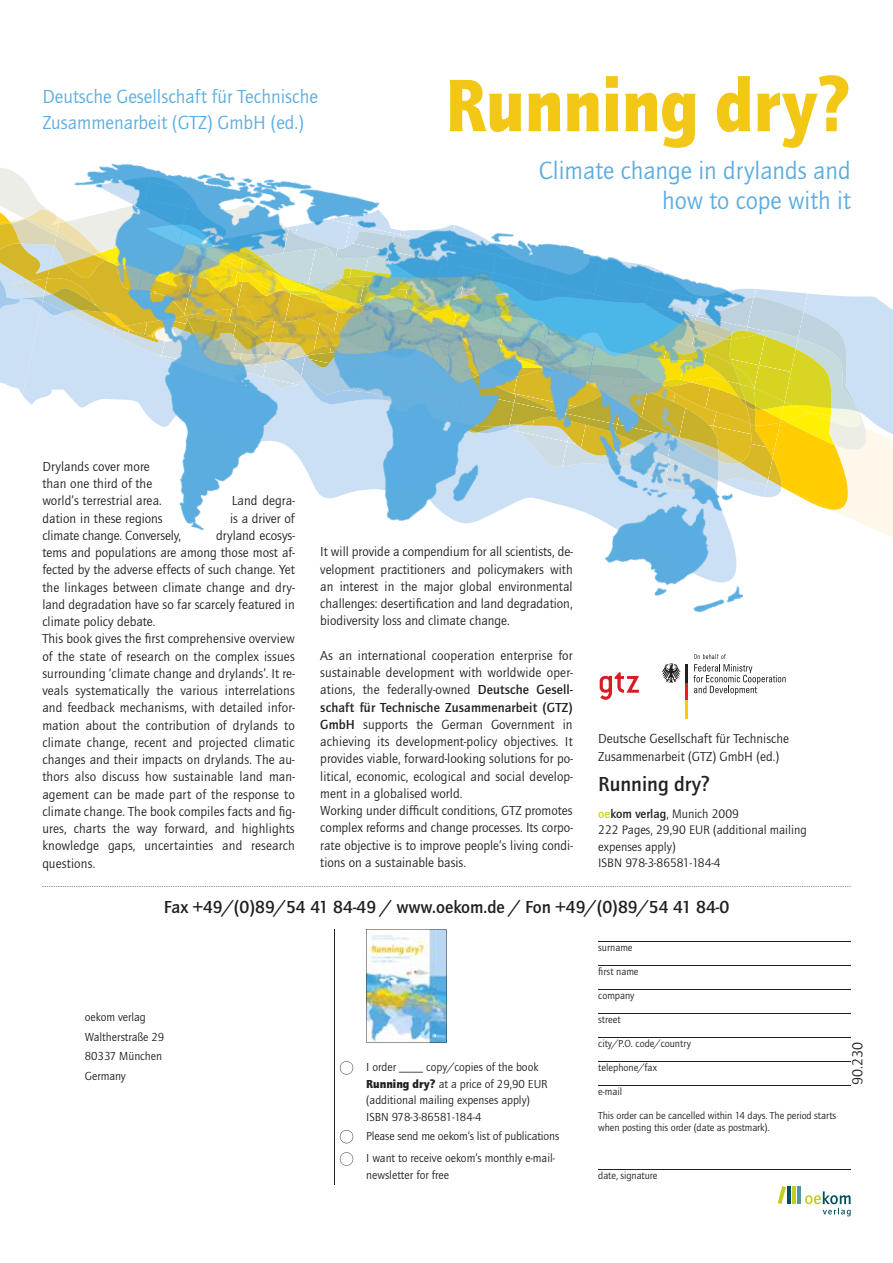
<style>
.page{position:relative;width:893px;height:1263px;background:#fff}
.page>*{position:absolute;margin:0;border:0;box-sizing:border-box;transform-origin:0 0}
.t1{font:76.8px "Quay Itc T Blac";letter-spacing:.005em;color:#f3c716;scale:.91 1}
.t2{font:25.5px/30px "Quay Itc T";color:#5aade0;text-align:right}
.t3{font:700 21px "Quay Itc T";color:#231f20}
.t4{font:19.5px/25.5px "Quay Itc T";color:#5aade0}
.t5{font:700 18px "Quay Itc T";color:#231f20}
.t6{font:15px "Quay Itc T";color:#231f20}
.t7{font:13.5px/17.2px "Quay Itc T";letter-spacing:.01em;color:#231f20}
.t8{font:13.5px "Quay Itc T";letter-spacing:-.01em;color:#231f20}
.t9{font:12.75px/16.5px "Quay Itc T";color:#231f20}
.t10{font:12px/19.5px "Quay Itc T";color:#231f20}
.t11{font:10.5px/12px "Quay Itc T";letter-spacing:-.01em;color:#231f20}
.s1{font-weight:700}
.s2{font-weight:700;color:#cdd41f}
.s3{font-family:"Quay Itc T Blac"}
</style>
<div class="page">
<svg style="left:42px;top:886px;width:808px;height:1px"></svg>
<img style="left:366px;top:929px;width:80px;height:114px">
<hr style="left:334px;top:929px;width:1px;height:255px;background:#231f20">
<svg style="left:340px;top:1061px;width:13px;height:14px"></svg>
<svg style="left:340px;top:1152px;width:13px;height:14px"></svg>
<svg style="left:340px;top:1130px;width:13px;height:13px"></svg>
<hr style="left:598px;top:941px;width:252px;height:1px;background:#231f20">
<hr style="left:598px;top:965px;width:252px;height:1px;background:#231f20">
<hr style="left:598px;top:989px;width:252px;height:1px;background:#231f20">
<hr style="left:598px;top:1013px;width:252px;height:1px;background:#231f20">
<hr style="left:598px;top:1037px;width:252px;height:1px;background:#231f20">
<hr style="left:598px;top:1061px;width:252px;height:1px;background:#231f20">
<hr style="left:598px;top:1085px;width:252px;height:1px;background:#231f20">
<hr style="left:598px;top:1169px;width:252px;height:1px;background:#231f20">
<svg style="left:797px;top:1187px;width:3px;height:17px"></svg>
<hr style="left:792px;top:1187px;width:3px;height:17px;background:#c2cd23">
<hr style="left:787px;top:1187px;width:4px;height:17px;background:#004f5a">
<svg style="left:777px;top:1186px;width:9px;height:18px"></svg>
<svg style="left:805px;top:1191px;width:45px;height:25px"></svg>
<img style="left:0;top:163px;width:810px;height:509px">
<img style="left:385px;top:414px;width:18px;height:3px">
<img style="left:426px;top:425px;width:29px;height:3px">
<img style="left:511px;top:436px;width:50px;height:33px">
<img style="left:561px;top:453px;width:51px;height:27px">
<img style="left:612px;top:456px;width:51px;height:35px">
<img style="left:663px;top:465px;width:44px;height:26px">
<img style="left:529px;top:436px;width:51px;height:17px">
<img style="left:580px;top:442px;width:49px;height:14px">
<img style="left:403px;top:413px;width:52px;height:12px">
<img style="left:455px;top:422px;width:54px;height:14px">
<img style="left:629px;top:442px;width:36px;height:23px">
<img style="left:665px;top:442px;width:42px;height:38px">
<img style="left:589px;top:397px;width:16px;height:16px">
<img style="left:404px;top:413px;width:52px;height:9px">
<img style="left:456px;top:413px;width:53px;height:20px">
<img style="left:509px;top:413px;width:52px;height:23px">
<img style="left:561px;top:413px;width:52px;height:29px">
<img style="left:613px;top:428px;width:25px;height:14px">
<img style="left:687px;top:383px;width:20px;height:4px">
<img style="left:589px;top:393px;width:16px;height:4px">
<img style="left:659px;top:385px;width:17px;height:6px">
<img style="left:670px;top:387px;width:37px;height:12px">
<img style="left:669px;top:442px;width:38px;height:19px">
<img style="left:605px;top:396px;width:33px;height:32px">
<img style="left:638px;top:391px;width:49px;height:51px">
<img style="left:678px;top:399px;width:29px;height:51px">
<img style="left:589px;top:374px;width:32px;height:19px">
<img style="left:621px;top:378px;width:38px;height:15px">
<img style="left:605px;top:385px;width:38px;height:11px">
<img style="left:660px;top:383px;width:30px;height:3px">
<img style="left:591px;top:347px;width:43px;height:31px">
<img style="left:634px;top:368px;width:46px;height:15px">
<img style="left:680px;top:372px;width:21px;height:11px">
<svg style="left:640px;top:371px;width:22px;height:14px"></svg>
<img style="left:589px;top:367px;width:2px;height:7px">
<img style="left:589px;top:346px;width:6px;height:21px">
<img style="left:149px;top:177px;width:36px;height:4px">
<img style="left:601px;top:251px;width:56px;height:12px">
<img style="left:651px;top:262px;width:56px;height:24px">
<img style="left:701px;top:278px;width:55px;height:6px">
<img style="left:751px;top:283px;width:56px;height:11px">
<img style="left:96px;top:177px;width:53px;height:17px">
<img style="left:144px;top:181px;width:56px;height:13px">
<img style="left:149px;top:192px;width:41px;height:2px">
<img style="left:589px;top:252px;width:12px;height:32px">
<img style="left:594px;top:263px;width:58px;height:38px">
<img style="left:645px;top:286px;width:51px;height:20px">
<img style="left:696px;top:284px;width:58px;height:32px">
<img style="left:589px;top:284px;width:5px;height:7px">
<img style="left:680px;top:306px;width:16px;height:14px">
<img style="left:692px;top:316px;width:15px;height:4px">
<img style="left:589px;top:291px;width:46px;height:10px">
<img style="left:634px;top:301px;width:46px;height:32px">
<img style="left:589px;top:301px;width:45px;height:45px">
<img style="left:634px;top:333px;width:28px;height:4px">
<img style="left:604px;top:335px;width:49px;height:18px">
<img style="left:680px;top:320px;width:27px;height:7px">
<svg style="left:707px;top:294px;width:185px;height:250px"></svg>
<img style="left:662px;top:324px;width:34px;height:13px">
<img style="left:691px;top:327px;width:34px;height:12px">
<img style="left:700px;top:339px;width:33px;height:12px">
<img style="left:653px;top:337px;width:47px;height:6px">
<img style="left:624px;top:342px;width:43px;height:26px">
<img style="left:663px;top:343px;width:43px;height:29px">
<img style="left:701px;top:351px;width:39px;height:33px">
<svg style="left:0;top:194px;width:589px;height:219px;background:#acc8be"></svg>
<img style="left:337px;top:266px;width:53px;height:18px">
<img style="left:387px;top:272px;width:31px;height:16px">
<img style="left:458px;top:288px;width:29px;height:9px">
<img style="left:482px;top:291px;width:54px;height:38px">
<img style="left:529px;top:308px;width:49px;height:34px">
<img style="left:321px;top:283px;width:18px;height:1px">
<img style="left:411px;top:283px;width:47px;height:14px">
<img style="left:318px;top:284px;width:41px;height:21px">
<img style="left:359px;top:284px;width:48px;height:30px">
<img style="left:402px;top:288px;width:48px;height:33px">
<img style="left:444px;top:297px;width:45px;height:24px">
<svg style="left:599px;top:672px;width:40px;height:28px"></svg>
<hr style="left:685px;top:682px;width:3px;height:18px;background:#ed1c24">
<hr style="left:685px;top:700px;width:3px;height:18px;background:#f5ce00">
<hr style="left:685px;top:664px;width:3px;height:18px;background:#231f20">
<svg style="left:661px;top:663px;width:19px;height:20px"></svg>
<svg style="left:693px;top:654px;width:92px;height:41px"></svg>
<h3 class="t4" style="left:42px;top:86px;width:277px">Deutsche Gesellschaft für Technische<br>Zusammenarbeit (GTZ) GmbH (ed.)</h3>
<p class="t7" style="left:42px;top:459px;width:121px">Drylands cover more than one third of the world’s terrestrial area.</p>
<p class="t7" style="left:232px;top:493px;width:64px">Land degra-</p>
<h1 class="t1" style="left:445px;top:73px;width:447px">Running dry?</h1>
<h2 class="t2" style="left:539px;top:157px;width:313px">Climate change in drylands and how to cope with it</h2>
<p class="t7" style="left:42px;top:510px;width:122px">dation in these regions</p>
<p class="t7" style="left:230px;top:510px;width:66px">is a driver of</p>
<p class="t8" style="left:42px;top:530px;width:140px">climate change. Conversely,</p>
<p class="t7" style="left:42px;top:528px;width:254px;text-indent:174px">dryland ecosys&shy;tems and populations are among those most af&shy;fected by the adverse effects of such change. Yet the link ages between climate change and dry&shy;land degradation have so far scarcely featured in climate policy debate.<br>This book gives the first comprehensive overview of the state of research on the complex issues surrounding ‘climate change and drylands’. It re&shy;veals systematically the various interrelations and feedback mechanisms, with detailed infor&shy;mation about the contribution of drylands to climate change, recent and projected climatic changes and their impacts on drylands. The au&shy;thors also discuss how sustainable land man&shy;agement can be made part of the response to climate change. The book compiles facts and fig&shy;ures, charts the way forward, and highlights knowledge gaps, uncertainties and research questions.</p>
<p class="t7" style="left:320px;top:544px;width:254px;text-align:justify">It will provide a compendium for all scientists, de&shy;velopment practitioners and policymakers with an interest in the major global environmental challenges: desertification and land degradation, biodiversity loss and climate change.</p>
<p class="t7" style="left:320px;top:648px;width:254px">As an international cooperation enterprise for sus tainable development with worldwide oper&shy;ations, the federally-owned <span class="s1">Deutsche Gesell&shy;schaft für Tech nische Zusammenarbeit (GTZ)<br>GmbH</span> supports the German Government in achieving its development-policy objectives. It provides viable, forward-looking solutions for po&shy;litical, economic, ecological and social develop&shy;ment in a globalised world.<br>Working under difficult conditions, GTZ promotes complex reforms and change processes. Its corpo&shy;rate objective is to improve people’s living condi&shy;tions on a sustainable basis.</p>
<p class="t7" style="left:598px;top:730px;width:192px;line-height:18px">Deutsche Gesellschaft für Technische<br>Zusammenarbeit (GTZ) GmbH (ed.)</p>
<h3 class="t3" style="left:598px;top:775px;width:113px">Running dry?</h3>
<p class="t9" style="left:598px;top:806px;width:210px"><span class="s2">oe</span><span class="s1">kom verlag</span>, Munich 2009<br>222 Pages, 29,90 EUR (additional mailing expenses apply)<br>ISBN 978-3-86581-184-4</p>
<h3 class="t5" style="left:164px;top:900px;width:567px">Fax +49/(0)89/54 41 84-49 / www.oekom.de / Fon +49/(0)89/54 41 84-0</h3>
<p class="t10" style="left:85px;top:1009px;width:81px">oekom verlag<br>Waltherstraße 29<br>80337 München<br>Germany</p>
<p class="t10" style="left:366px;top:1060px;width:183px;line-height:16.5px">I order ____ copy/copies of the book <span class="s3">Running dry?</span> at a price of 29,90 EUR (additional mailing expenses apply)<br>ISBN 978-3-86581-184-4</p>
<p class="t10" style="left:366px;top:1126px;width:194px;line-height:22.4px">Please send me oekom‘s list of publications<br>I want to receive oekom’s monthly e-mail-</p>
<p class="t10" style="left:366px;top:1166px;width:84px">newsletter for free</p>
<p class="t11" style="left:598px;top:942px;width:36px">surname</p>
<p class="t11" style="left:598px;top:966px;width:42px">first name</p>
<p class="t11" style="left:598px;top:990px;width:38px">company</p>
<p class="t11" style="left:598px;top:1014px;width:24px">street</p>
<p class="t11" style="left:598px;top:1038px;width:94px">city/P.O. code/country</p>
<p class="t11" style="left:598px;top:1062px;width:60px">telephone/fax</p>
<p class="t11" style="left:598px;top:1086px;width:25px">e-mail</p>
<p class="t11" style="left:598px;top:1110px;width:239px">This order can be cancelled within 14 days. The period starts when posting this order (date as postmark).</p>
<p class="t11" style="left:598px;top:1170px;width:61px">date, signature</p>
<p class="t6" style="left:851px;top:1085px;width:44px;rotate:-90deg">90.230</p>
</div>
